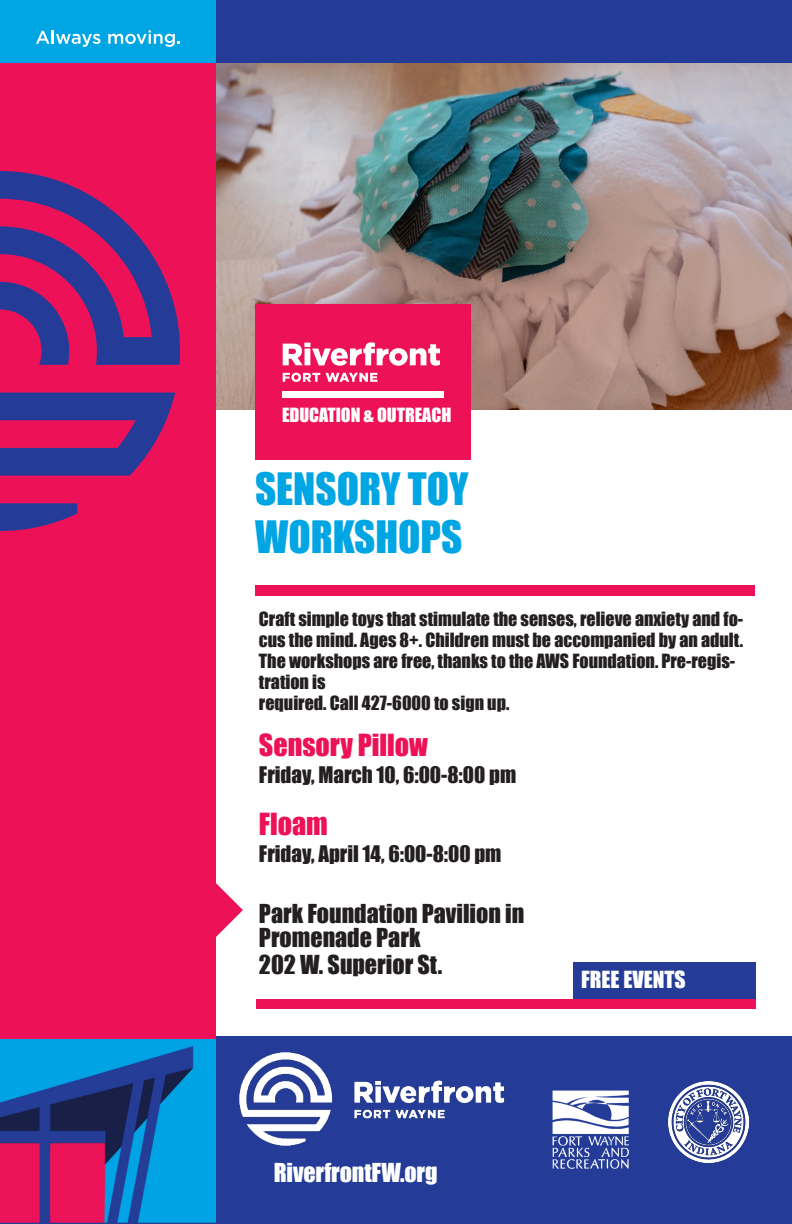
<style>
.page{position:relative;width:792px;height:1224px;background:#fff}
.page>*{position:absolute;margin:0;border:0;box-sizing:border-box;transform-origin:0 0}
.t1{font:41px/48px "Impact";color:#00a5e3}
.t2{font:28px "Impact";color:#ed1157}
.t3{font:24px/24px "Impact";color:#231f20}
.t4{font:24px "Impact";letter-spacing:-.005em;color:#fff}
.t5{font:21.7px "Impact";color:#fff}
.t6{font:21px "Impact";color:#231f20}
.t7{font:18px/21px "Impact";color:#231f20}
.t8{font:18px "Impact";color:#fff}
</style>
<div class="page">
<div style="left:573px;top:963px;width:182px;height:36px;background:#243c97"></div>
<img style="left:216px;top:63px;width:576px;height:346px">
<div style="left:216px;top:1036px;width:576px;height:188px;background:#243c97"></div>
<div style="left:257px;top:1000px;width:499px;height:9px;background:#ed1157"></div>
<div style="left:0;top:54px;width:216px;height:986px;background:#ed1157"></div>
<div style="left:0;top:0;width:216px;height:63px;background:#00a5e3"></div>
<div style="left:216px;top:0;width:576px;height:63px;background:#243c97"></div>
<svg style="left:216px;top:883px;width:27px;height:54px"></svg>
<div style="left:255px;top:585px;width:499px;height:11px;background:#ed1157"></div>
<svg style="left:36px;top:30px;width:64px;height:17px"></svg>
<svg style="left:108px;top:30px;width:72px;height:17px"></svg>
<div style="left:255px;top:304px;width:216px;height:156px;background:#ed1157"></div>
<svg style="left:0;top:171px;width:180px;height:360px"></svg>
<svg style="left:283px;top:342px;width:157px;height:24px"></svg>
<svg style="left:283px;top:373px;width:37px;height:9px"></svg>
<svg style="left:326px;top:373px;width:51px;height:9px"></svg>
<div style="left:282px;top:392px;width:162px;height:6px;background:#fff"></div>
<img style="left:552px;top:1090px;width:77px;height:79px">
<img style="left:0;top:1039px;width:216px;height:184px">
<img style="left:669px;top:1082px;width:80px;height:80px">
<img style="left:239px;top:1052px;width:265px;height:93px">
<p class="t8" style="left:282px;top:400px;width:171px">EDUCATION &amp; OUTREACH</p>
<p class="t1" style="left:255px;top:464px;width:215px">SENSORY TOY<br>WORKSHOPS</p>
<p class="t7" style="left:259px;top:608px;width:486px">Craft simple toys that stimulate the senses, relieve anxiety and fo&shy;cus the mind. Ages 8+. Children must be accompanied by an adult.<br>The workshops are free, thanks to the AWS Foundation. Pre-regis&shy;tration is<br>required. Call 427-6000 to sign up.</p>
<p class="t2" style="left:259px;top:724px;width:171px">Sensory Pillow</p>
<p class="t6" style="left:259px;top:759px;width:259px">Friday, March 10, 6:00-8:00 pm</p>
<p class="t2" style="left:259px;top:803px;width:70px">Floam</p>
<p class="t6" style="left:259px;top:838px;width:244px">Friday, April 14, 6:00-8:00 pm</p>
<p class="t3" style="left:259px;top:901px;width:267px">Park Foundation Pavilion in<br>Promenade Park</p>
<p class="t3" style="left:259px;top:952px;width:185px">202 W. Superior St.</p>
<p class="t5" style="left:581px;top:963px;width:106px">FREE EVENTS</p>
<p class="t4" style="left:274px;top:1154px;width:165px">RiverfrontFW.org</p>
</div>
